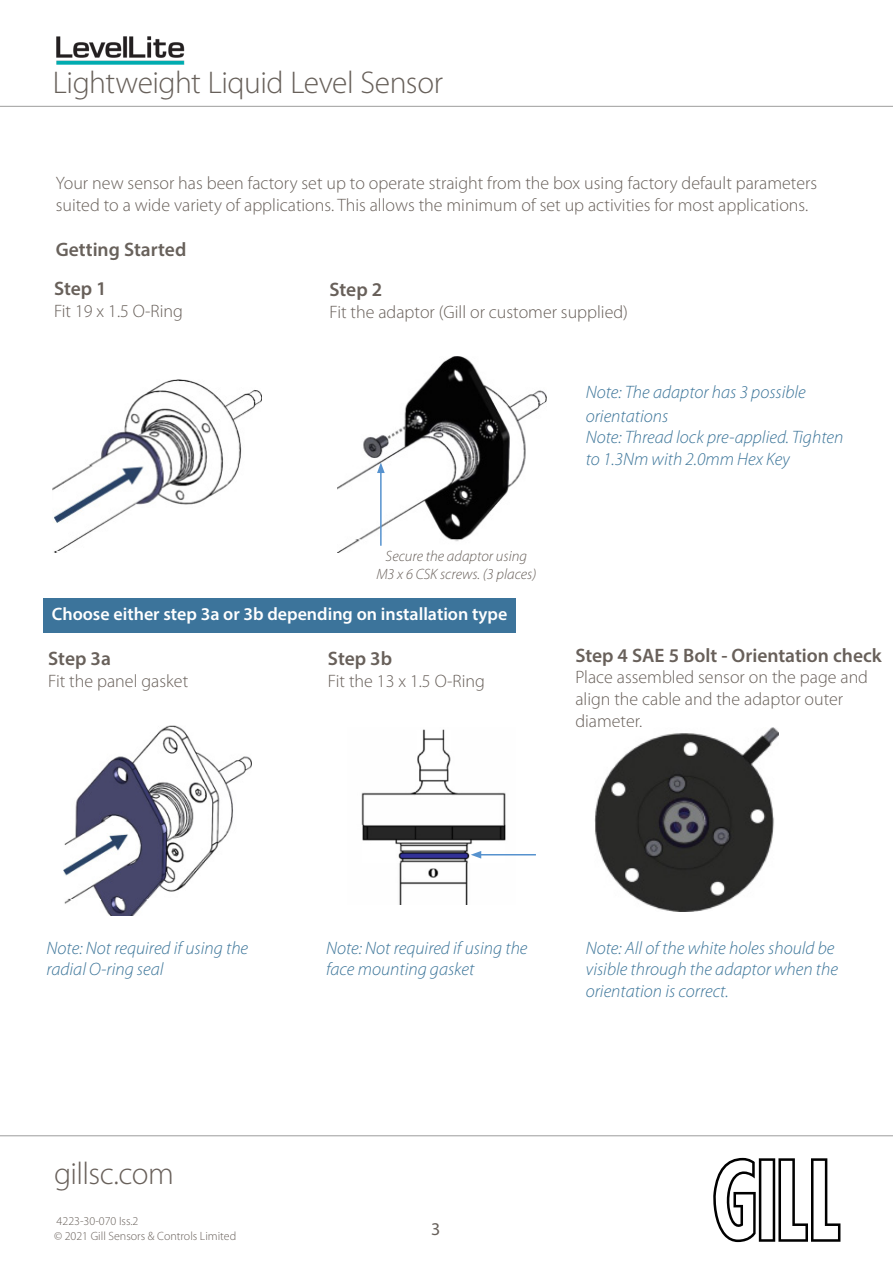
<style>
.page{position:relative;width:893px;height:1263px;background:#fff}
.page>*{position:absolute;margin:0;border:0;box-sizing:border-box;transform-origin:0 0}
.t1{font:300 31.5px "Myriad Pro";letter-spacing:-.015em;color:#67605a}
.t2{font:300 31.5px "Myriad Pro";letter-spacing:-.02em;color:#68605a}
.t3{font:600 19.5px "Myriad Pro";color:#68605a}
.t4{font:600 19.5px "Myriad Pro";color:#68615b}
.t5{font:300 18px/21.6px "Myriad Pro";color:#68605a}
.t6{font:italic 300 18px/21.6px "Myriad Pro";color:#3c7599}
.t7{font:600 18px "Myriad Pro";color:#fff}
.t8{font:18px "Myriad Pro";color:#67605a}
.t9{font:italic 300 15px/18px "Myriad Pro";color:#68605a;text-align:center}
.t10{font:300 12px/14.4px "Myriad Pro";color:#68605a}
</style>
<div class="page">
<hr style="left:0;top:106px;width:893px;height:1px;background:#9d9d9c">
<svg style="left:713px;top:1158px;width:127px;height:84px"></svg>
<hr style="left:0;top:1135px;width:893px;height:1px;background:#9d9d9c">
<img style="left:56px;top:36px;width:129px;height:29px">
<div style="left:43px;top:598px;width:473px;height:35px;background:#3c749b"></div>
<img style="left:337px;top:357px;width:209px;height:196px">
<hr style="left:380px;top:471px;width:2px;height:75px;background:#5692ce">
<svg style="left:377px;top:462px;width:8px;height:11px"></svg>
<img style="left:361px;top:729px;width:154px;height:175px">
<hr style="left:479px;top:854px;width:57px;height:1px;background:#5692ce">
<svg style="left:471px;top:851px;width:10px;height:7px"></svg>
<img style="left:53px;top:379px;width:209px;height:173px">
<img style="left:594px;top:728px;width:184px;height:184px">
<img style="left:64px;top:725px;width:188px;height:191px">
<h1 class="t1" style="left:53px;top:64px;width:392px">Lightweight Liquid Level Sensor</h1>
<p class="t5" style="left:56px;top:172px;width:763px">Your new sensor has been factory set up to operate straight from the box using factory default parameters suited to a wide variety of applications. This allows the minimum of set up activities for most applications.</p>
<p class="t4" style="left:56px;top:237px;width:132px">Getting Started</p>
<p class="t3" style="left:54px;top:276px;width:54px">Step 1</p>
<p class="t5" style="left:54px;top:300px;width:131px">Fit 19 x 1.5 O-Ring</p>
<p class="t3" style="left:330px;top:277px;width:54px">Step 2</p>
<p class="t5" style="left:330px;top:301px;width:300px">Fit the adaptor (Gill or customer supplied)</p>
<p class="t9" style="left:376px;top:546px;width:162px">Secure the adaptor using<br>M3 x 6 CSK screws. (3 places)</p>
<p class="t6" style="left:586px;top:380px;width:222px;line-height:23.4px">Note: The adaptor has 3 possible orientations</p>
<p class="t6" style="left:586px;top:426px;width:259px">Note: Thread lock pre-applied. Tighten to 1.3Nm with 2.0mm Hex Key</p>
<p class="t7" style="left:52px;top:603px;width:457px">Choose either step 3a or 3b depending on installation type</p>
<p class="t3" style="left:48px;top:646px;width:64px">Step 3a</p>
<p class="t5" style="left:48px;top:670px;width:141px">Fit the panel gasket</p>
<p class="t3" style="left:328px;top:646px;width:66px">Step 3b</p>
<p class="t5" style="left:328px;top:670px;width:158px">Fit the 13 x 1.5 O-Ring</p>
<p class="t3" style="left:575px;top:643px;width:308px">Step 4 SAE 5 Bolt - Orientation check</p>
<p class="t5" style="left:575px;top:666px;width:294px">Place assembled sensor on the page and align the cable and the adaptor outer diameter.</p>
<p class="t6" style="left:47px;top:937px;width:203px">Note: Not required if using the radial O-ring seal</p>
<p class="t6" style="left:326px;top:937px;width:203px">Note: Not required if using the face mounting gasket</p>
<p class="t6" style="left:586px;top:937px;width:254px">Note: All of the white holes should be visible through the adaptor when the orientation is correct.</p>
<h1 class="t2" style="left:54px;top:1155px;width:121px">gillsc.com</h1>
<p class="t10" style="left:54px;top:1214px;width:184px">4223-30-070 Iss.2<br>© 2021 Gill Sensors &amp; Controls Limited</p>
<p class="t8" style="left:431px;top:1217px;width:11px">3</p>
</div>
